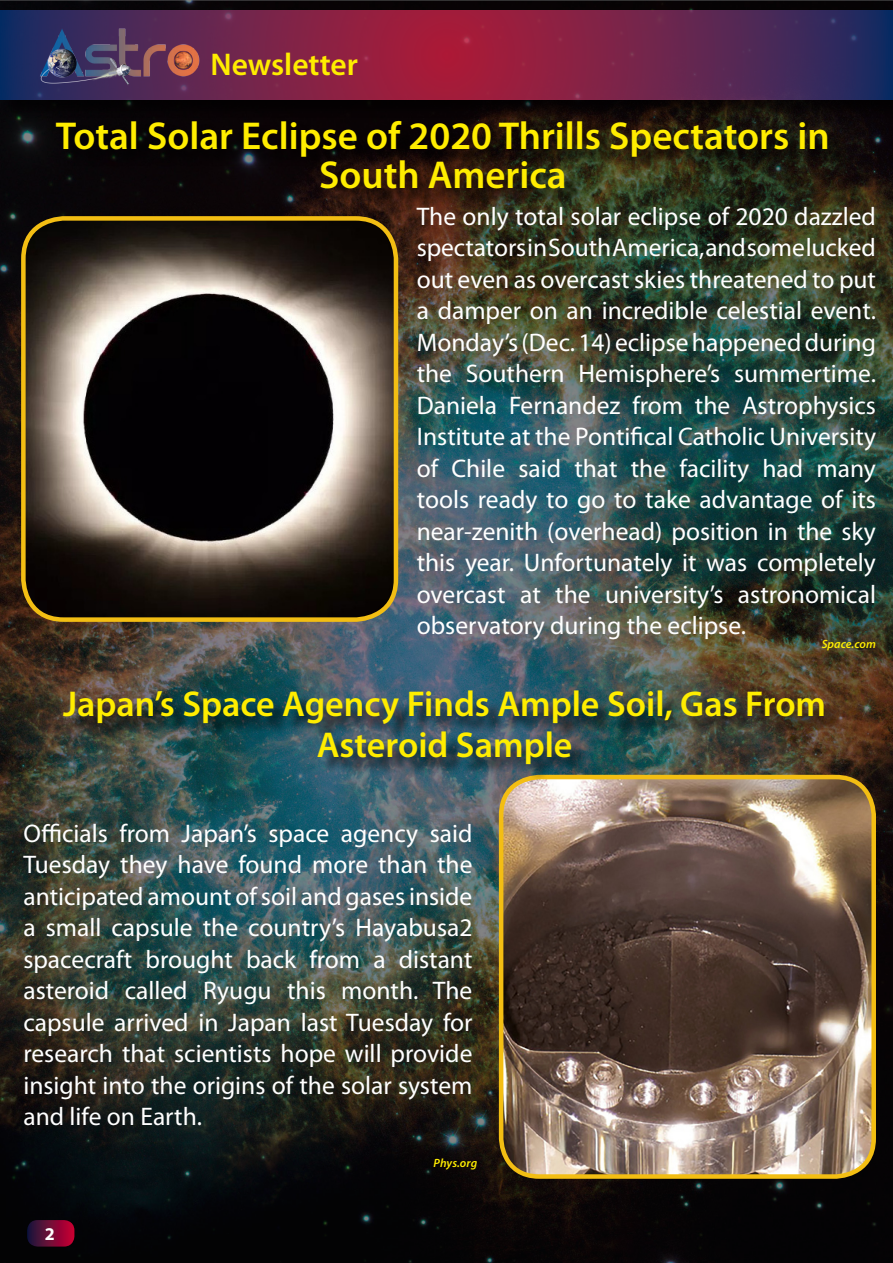
<style>
.page{position:relative;width:893px;height:1263px;background:#fff}
.page>*{position:absolute;margin:0;border:0;box-sizing:border-box;transform-origin:0 0}
.t1{font:600 39px/39px "Myriad Pro";color:#ffed00;text-align:center}
.t2{font:600 36px/40.5px "Myriad Pro";color:#ffed00;text-align:center}
.t3{font:600 31.5px "Myriad Pro";color:#ffed00}
.t4{font:25.5px/31.5px "Myriad Pro";color:#fff;text-align:justify}
.t5{font:700 18px "Myriad Pro";color:#fff}
.t6{font:italic 600 12px "Myriad Pro";letter-spacing:.005em;color:#ffed00}
</style>
<div class="page">
<img style="left:0;top:0;width:893px;height:1263px">
<div style="left:2px;top:13px;width:891px;height:105px;background:#000;opacity:.75"></div>
<svg style="left:0;top:11px;width:893px;height:88px;background:#6c244c"></svg>
<img style="left:23px;top:218px;width:373px;height:402px">
<div style="left:21px;top:216px;width:377px;height:406px;border:4px solid #f3be13;border-radius:40px"></div>
<div style="left:59px;top:123px;width:787px;height:84px;background:#000;opacity:.75"></div>
<img style="left:501px;top:777px;width:373px;height:399px">
<div style="left:499px;top:775px;width:377px;height:404px;border:4px solid #f3be13;border-radius:38px"></div>
<div style="left:66px;top:694px;width:776px;height:88px;background:#000;opacity:.75"></div>
<svg style="left:27px;top:1220px;width:47px;height:26px"></svg>
<img style="left:36px;top:24px;width:168px;height:63px">
<p class="t3" style="left:210px;top:44px;width:149px">Newsletter</p>
<h1 class="t1" style="left:56px;top:115px;width:775px">Total Solar Eclipse of 2020 Thrills Spectators in<br>South America</h1>
<p class="t4" style="left:417px;top:200px;width:461px">The only total solar eclipse of 2020 dazzled spectators in South America, and some lucked out even as overcast skies threatened to put a damper on an incredible celestial event.<br>Monday’s (Dec. 14) eclipse happened during the Southern Hemisphere’s summertime.<br>Daniela Fernandez from the Astrophysics Institute at the Pontifical Catholic University of Chile said that the facility had many tools ready to go to take advantage of its near-zenith (overhead) position in the sky this year. Unfortunately it was completely overcast at the university’s astronomical observatory during the eclipse.</p>
<p class="t6" style="left:822px;top:637px;width:56px">Space.com</p>
<h2 class="t2" style="left:63px;top:683px;width:764px">Japan’s Space Agency Finds Ample Soil, Gas From<br>Asteroid Sample</h2>
<p class="t4" style="left:23px;top:817px;width:451px">Officials from Japan’s space agency said Tuesday they have found more than the anticipated amount of soil and gases inside a small capsule the country’s Hayabusa2 spacecraft brought back from a distant asteroid called Ryugu this month. The capsule arrived in Japan last Tuesday for research that scientists hope will provide insight into the origins of the solar system and life on Earth.</p>
<p class="t5" style="left:45px;top:1222px;width:11px">2</p>
<p class="t6" style="left:434px;top:1155px;width:45px">Phys.org</p>
</div>
